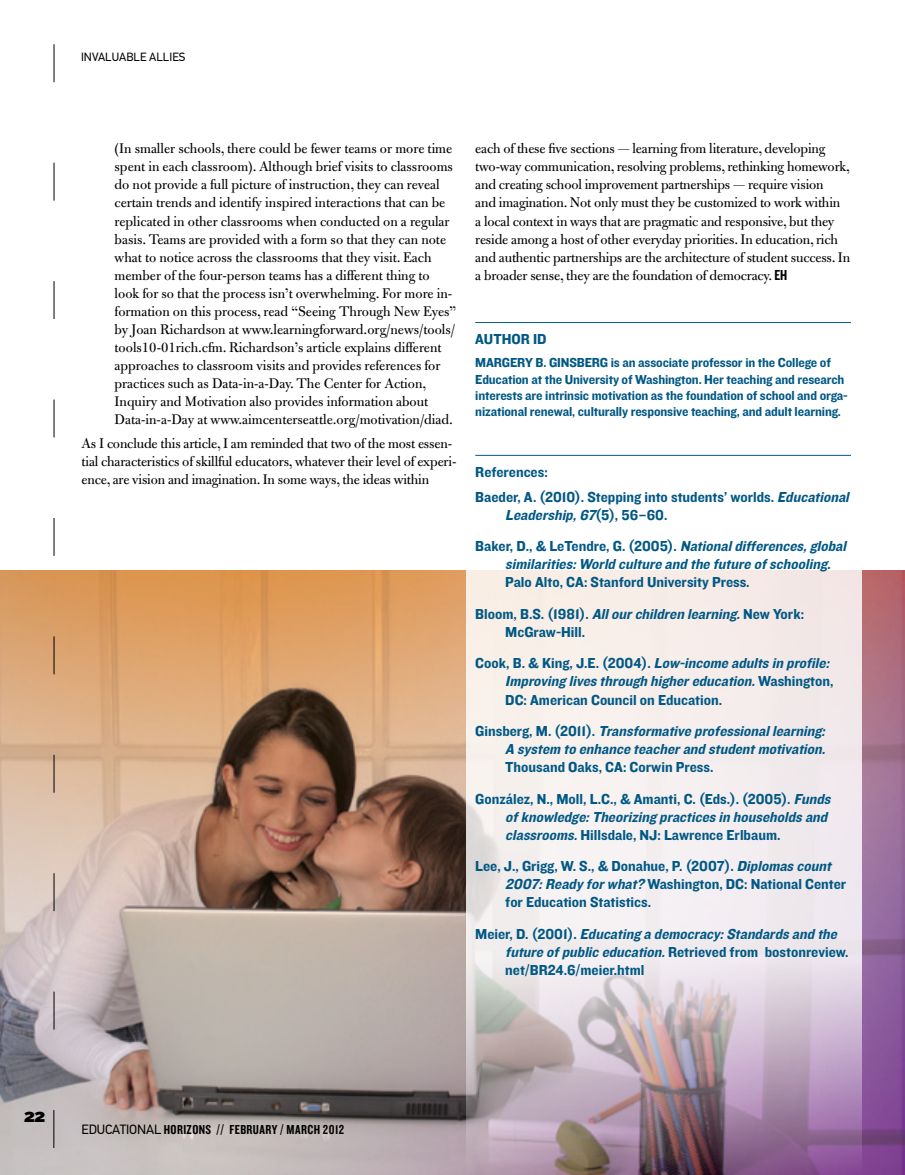
<style>
.page{position:relative;width:905px;height:1175px;background:#fff}
.page>*{position:absolute;margin:0;border:0;box-sizing:border-box;transform-origin:0 0}
.t1{font:15px/18px "Bulmer";letter-spacing:-.005em;color:#000}
.t2{font:15px/18px "Knockout HTF51 Middleweight";color:#005884}
.t3{font:italic 15px/18px "Knockout HTF51 Middleweight";letter-spacing:-.235em;color:#005884}
.t4{font:15px "Knockout HTF93 Ultmt Heviwt";color:#000}
.t5{font:13.5px/16.2px "Knockout HTF51 Middleweight";letter-spacing:-.01em;color:#005884}
.t6{font:13.5px "Knockout HTF49 Liteweight";letter-spacing:.03em;color:#000}
.t7{font:13.5px "PF Din Text Pro";color:#000}
.t8{font:12px "PF Din Text Pro";color:#000}
.s1{font-family:"Knockout HTF49 Liteweight"}
.s2{font-style:italic}
.s3{font-style:normal}
</style>
<div class="page">
<img style="left:0;top:570px;width:904px;height:604px">
<svg style="left:466px;top:322px;width:395px;height:852px"></svg>
<hr style="left:54px;top:44px;width:1px;height:38px;background:#000">
<hr style="left:54px;top:281px;width:1px;height:38px;background:#000">
<hr style="left:54px;top:518px;width:1px;height:38px;background:#000">
<hr style="left:54px;top:754px;width:1px;height:38px;background:#000">
<hr style="left:54px;top:991px;width:1px;height:38px;background:#000">
<hr style="left:54px;top:163px;width:1px;height:38px;background:#000">
<hr style="left:54px;top:399px;width:1px;height:38px;background:#000">
<hr style="left:54px;top:636px;width:1px;height:38px;background:#000">
<hr style="left:54px;top:873px;width:1px;height:38px;background:#000">
<hr style="left:54px;top:1110px;width:1px;height:37px;background:#000">
<hr style="left:475px;top:322px;width:375px;height:1px;background:#005884">
<hr style="left:475px;top:455px;width:375px;height:1px;background:#005884">
<p class="t8" style="left:81px;top:49px;width:106px">INVALUABLE ALLIES</p>
<p class="t1" style="left:115px;top:140px;width:343px">(In smaller schools, there could be fewer teams or more time spent in each classroom). Although brief visits to classrooms do not provide a full picture of instruction, they can reveal certain trends and identify inspired interactions that can be replicated in other classrooms when conducted on a regular basis. Teams are provided with a form so that they can note what to notice across the classrooms that they visit. Each member of the four-person teams has a different thing to look for so that the process isn’t overwhelming. For more in&shy;formation on this process, read “Seeing Through New Eyes” by Joan Richardson at www.learningforward.org/news/tools/ tools10-01rich.cfm. Richardson’s article explains different approaches to classroom visits and provides references for practices such as Data-in-a-Day. The Center for Action, Inquiry and Motivation also provides information about Data-in-a-Day at www.aimcenterseattle.org/motivation/diad.</p>
<p class="t1" style="left:82px;top:435px;width:376px">As I conclude this article, I am reminded that two of the most essen&shy;tial characteristics of skillful educators, whatever their level of experi&shy;ence, are vision and imagination. In some ways, the ideas within</p>
<p class="t1" style="left:475px;top:140px;width:376px">each of these five sections — learning from literature, developing two-way communication, resolving problems, rethinking homework, and creating school improvement partnerships — require vision<br>and imagination. Not only must they be customized to work within<br>a local context in ways that are pragmatic and responsive, but they reside among a host of other everyday priorities. In education, rich and authentic partnerships are the architecture of student success. In a broader sense, they are the foundation of democracy. <span class="s1">EH</span></p>
<p class="t2" style="left:475px;top:331px;width:11px">AUTHOR</p>
<p class="t2" style="left:533px;top:331px;width:14px">ID</p>
<p class="t5" style="left:475px;top:355px;width:20px">MARGERY</p>
<p class="t5" style="left:535px;top:355px;width:34px">B. GINSBERG</p>
<p class="t5" style="left:475px;top:355px;width:374px;text-indent:135px">is an associate professor in the College of Education at the University of Washington. Her teaching and research interests are intrinsic motivation as the foundation of school and orga&shy;nizational renewal, culturally responsive teaching, and adult learning.</p>
<p class="t2" style="left:475px;top:460px;width:378px;line-height:24.8px">References:<br>Baeder, A. (2010). Stepping into students’ worlds. <span class="s2">Educational</span></p>
<p class="t3" style="left:475px;top:499px;width:376px;line-height:31.5px;text-indent:30px">Leadership,67<span class="s3">( 5 ) , 5 6 – 6 0 .<br>B aker, D ., &amp; LeTendre, G . (2005).</span> Nationaldifferences,global</p>
<p class="t3" style="left:505px;top:556px;width:330px">similarities:World culture and the future ofschooling.</p>
<p class="t2" style="left:475px;top:567px;width:330px;line-height:31.5px;text-indent:30px">Palo Alto, CA: Stanford University Press.<br>B loom, B .S. (1981). <span class="s2">Allourchildren learning.</span>N ew York:</p>
<p class="t2" style="left:475px;top:616px;width:359px;line-height:31.5px;text-indent:30px">McGraw-Hill.<br>C o o k , B . &amp; K i n g, J . E . (2 0 0 4) . <span class="s2">Low-income adultsin profile:</span></p>
<p class="t2" style="left:505px;top:673px;width:330px"><span class="s2">Improving livesthrough highereducation.</span> Wa s h i n g t o n ,<br>DC: American Council on Education.</p>
<p class="t3" style="left:475px;top:722px;width:355px;text-align:right"><span class="s3">G i n s b e r g , M . ( 2 0 1 1 ) .</span> Transformative professionallearning:<br>A system to enhance teacherand studentmotivation.</p>
<p class="t2" style="left:475px;top:751px;width:360px;line-height:31.5px;text-indent:30px">Thousand Oaks, CA: Corwin Press.<br>González, N., Moll, L.C., &amp; Amanti, C. (Eds.). (2005). <span class="s2">Funds</span></p>
<p class="t3" style="left:505px;top:808px;width:327px">ofknowledge:Theorizing practicesin householdsand classrooms.<span class="s3">Hillsdale, NJ: Lawrence Erlbaum.</span></p>
<p class="t2" style="left:505px;top:857px;width:342px;text-indent:-30px">Lee, J., Grigg, W. S., &amp; Donahue, P. (2007). <span class="s2">Diplomascount<br>2007:Ready forwhat?</span>Washington, DC : National Center for Education Statistics.</p>
<p class="t2" style="left:505px;top:925px;width:345px;text-indent:-30px">M e i e r, D . ( 2 0 0 1 ) . <span class="s2">Educating a democracy:Standardsand the future ofpublic education.</span>Retrieved from bostonreview. net/BR24.6/meier.html</p>
<p class="t4" style="left:25px;top:1108px;width:22px">22</p>
<p class="t7" style="left:81px;top:1121px;width:16px">EDUCATIONAL</p>
<p class="t6" style="left:164px;top:1122px;width:182px">HORIZONS // FEBRUARY / MARCH 2012</p>
</div>
